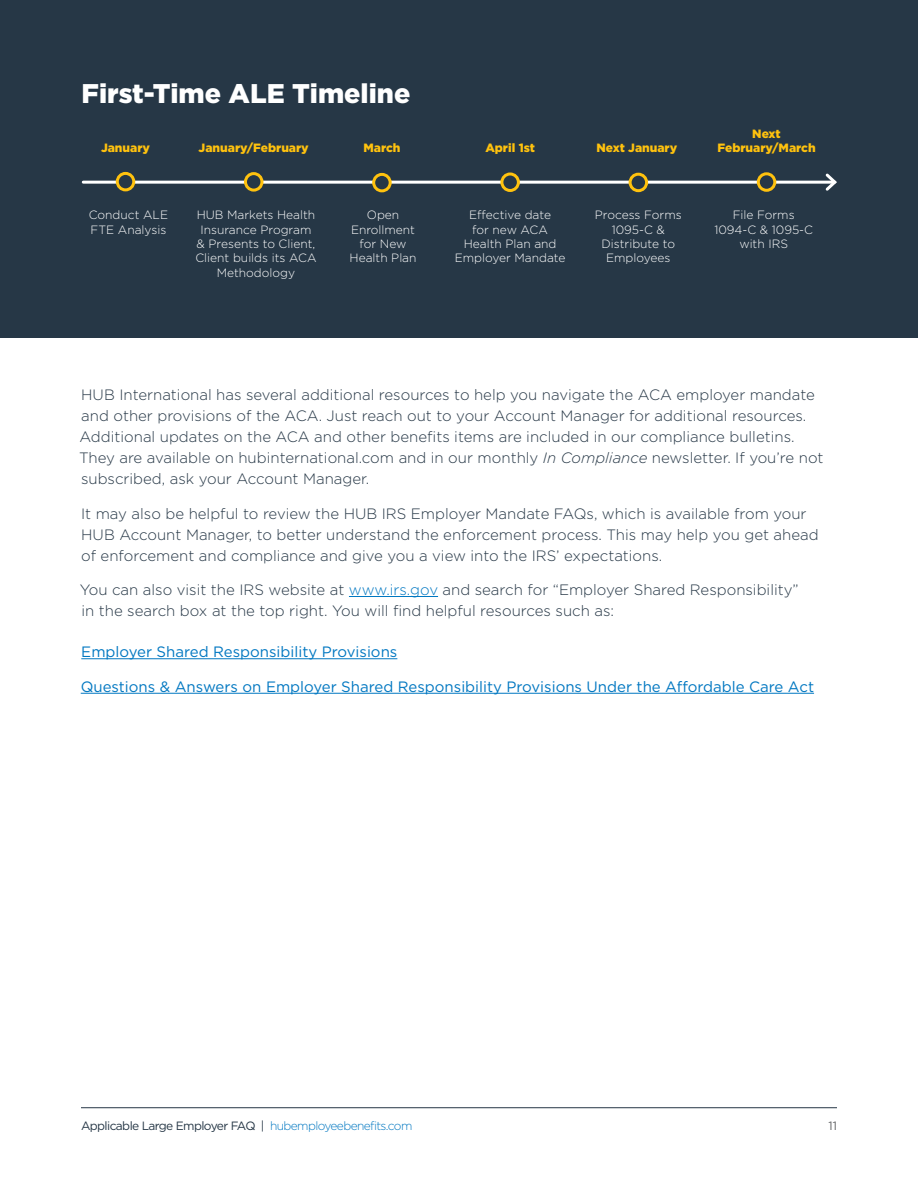
<style>
.page{position:relative;width:918px;height:1188px;background:#fff}
.page>*{position:absolute;margin:0;border:0;box-sizing:border-box;transform-origin:0 0}
.t1{font:900 27px "Gotham";color:#fff}
.t2{font:300 15px/21px "Gotham";color:#263746}
.t3{font:15px "Gotham";color:#0077c1}
.t4{font:300 12px/14.4px "Gotham";color:#fff;text-align:center}
.t5{font:900 12px/14.4px "Gotham";color:#ffc20e;text-align:center}
.t6{font:12px "Gotham";letter-spacing:-.05em;color:#263746}
.t7{font:12px "Gotham";color:#636466}
.s1{font-style:italic}
.s2{color:#0077c1}
.s3{font-weight:300;color:#0077c1}
</style>
<div class="page">
<hr style="left:81px;top:1107px;width:756px;height:1px;background:#263746">
<div style="left:0;top:0;width:918px;height:338px;background:#263746"></div>
<hr style="left:349px;top:596px;width:89px;height:1px;background:#0077c1">
<hr style="left:81px;top:658px;width:316px;height:1px;background:#0077c1">
<hr style="left:81px;top:693px;width:733px;height:1px;background:#0077c1">
<hr style="left:83px;top:181px;width:752px;height:3px;background:#fff">
<svg style="left:823px;top:173px;width:14px;height:18px"></svg>
<div style="left:117px;top:173px;width:17px;height:17px;background:#263746;border-radius:50%"></div>
<div style="left:116px;top:172px;width:19px;height:19px;border:3px solid #ffc20e;border-radius:50%"></div>
<div style="left:502px;top:174px;width:16px;height:16px;background:#263746;border-radius:50%"></div>
<div style="left:500px;top:173px;width:20px;height:19px;border:3px solid #ffc20e;border-radius:50%"></div>
<div style="left:245px;top:174px;width:17px;height:16px;background:#263746;border-radius:50%"></div>
<div style="left:244px;top:172px;width:19px;height:20px;border:3px solid #ffc20e;border-radius:50%"></div>
<div style="left:630px;top:174px;width:17px;height:17px;background:#263746;border-radius:50%"></div>
<div style="left:629px;top:173px;width:19px;height:19px;border:3px solid #ffc20e;border-radius:50%"></div>
<div style="left:374px;top:174px;width:16px;height:17px;background:#263746;border-radius:50%"></div>
<div style="left:372px;top:173px;width:20px;height:19px;border:3px solid #ffc20e;border-radius:50%"></div>
<div style="left:758px;top:174px;width:17px;height:16px;background:#263746;border-radius:50%"></div>
<div style="left:757px;top:172px;width:19px;height:20px;border:3px solid #ffc20e;border-radius:50%"></div>
<h1 class="t1" style="left:82px;top:74px;width:330px">First-Time ALE Timeline</h1>
<p class="t5" style="left:101px;top:141px;width:51px">January</p>
<p class="t5" style="left:199px;top:141px;width:112px">January/February</p>
<p class="t5" style="left:363px;top:141px;width:39px">March</p>
<p class="t5" style="left:485px;top:141px;width:51px">April 1st</p>
<p class="t5" style="left:596px;top:141px;width:82px">Next January</p>
<p class="t5" style="left:717px;top:126px;width:100px">Next<br>February/March</p>
<p class="t4" style="left:89px;top:207px;width:81px;text-align:left">Conduct ALE<br>FTE Analysis</p>
<p class="t4" style="left:195px;top:207px;width:123px">HUB Markets Health<br>Insurance Program &amp; Presents to Client,<br>Client builds its ACA<br>Methodology</p>
<p class="t4" style="left:350px;top:207px;width:69px">Open<br>Enrollment for New<br>Health Plan</p>
<p class="t4" style="left:455px;top:207px;width:112px">Effective date<br>for new ACA<br>Health Plan and<br>Employer Mandate</p>
<p class="t4" style="left:595px;top:207px;width:88px">Process Forms<br>1095-C &amp;<br>Distribute to<br>Employees</p>
<p class="t4" style="left:714px;top:207px;width:100px">File Forms<br>1094-C &amp; 1095-C with IRS</p>
<p class="t2" style="left:79px;top:384px;width:746px">HUB International has several additional resources to help you navigate the ACA employer mandate and other provisions of the ACA. Just reach out to your Account Manager for additional resources.<br>Additional updates on the ACA and other benefits items are included in our compliance bulletins.<br>They are available on hubinternational.com and in our monthly <span class="s1">In Compliance</span> newsletter. If you’re not subscribed, ask your Account Manager.</p>
<p class="t2" style="left:81px;top:502px;width:739px">It may also be helpful to review the HUB IRS Employer Mandate FAQs, which is available from your<br>HUB Account Manager, to better understand the enforcement process. This may help you get ahead of enforcement and compliance and give you a view into the IRS’ expectations.</p>
<p class="t2" style="left:80px;top:579px;width:721px">You can also visit the IRS website at <span class="s2">www.irs.gov</span> and search for “Employer Shared Responsibility” in the search box at the top right. You will find helpful resources such as:</p>
<p class="t3" style="left:81px;top:642px;width:318px">Employer Shared Responsibility Provisions</p>
<p class="t3" style="left:81px;top:677px;width:735px">Questions &amp; Answers on Employer Shared Responsibility Provisions Under the Affordable Care Act</p>
<p class="t6" style="left:81px;top:1118px;width:333px">Applicable Large Employer FAQ | <span class="s3">hubemployeebenefits.com</span></p>
<p class="t7" style="left:828px;top:1118px;width:10px">11</p>
</div>
